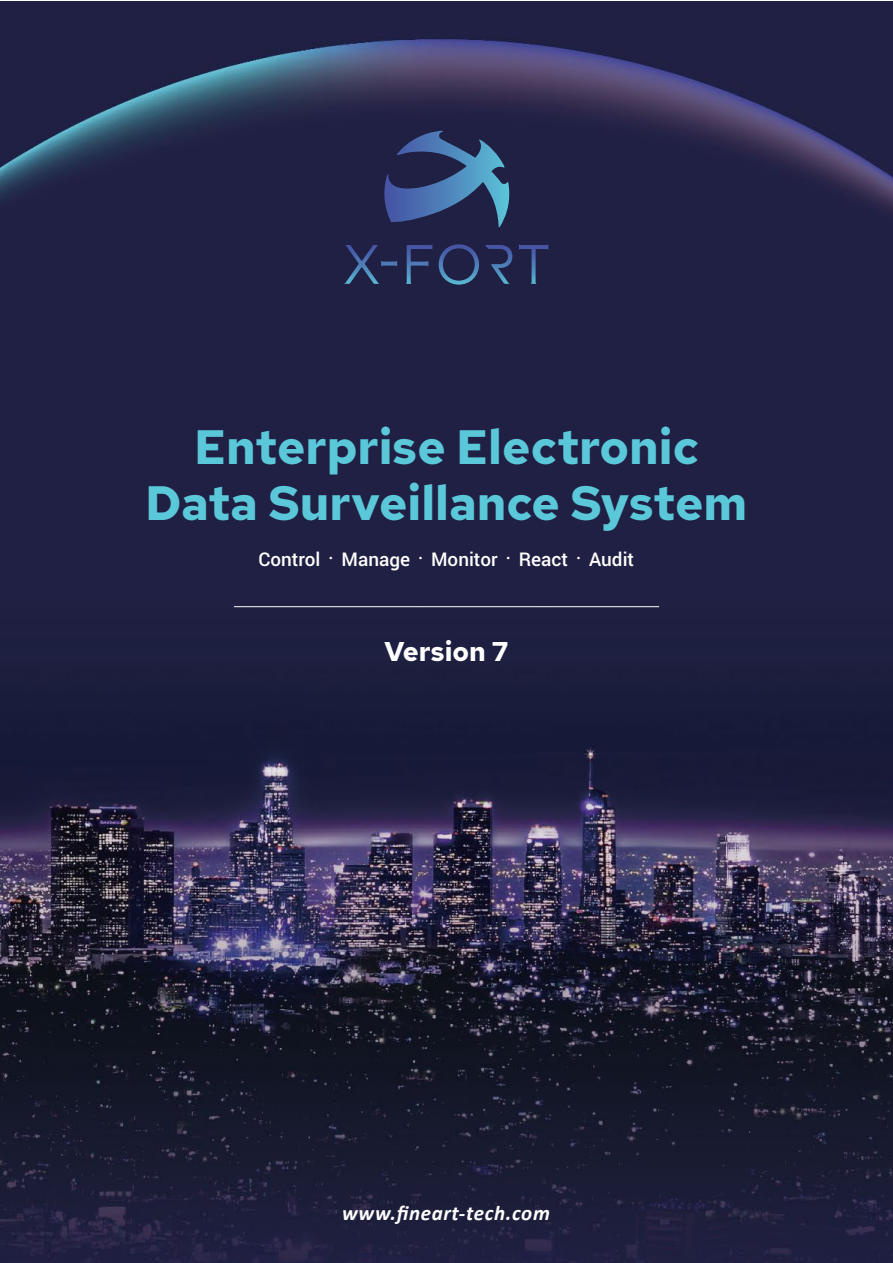
<style>
.page{position:relative;width:893px;height:1263px;background:#fff}
.page>*{position:absolute;margin:0;border:0;box-sizing:border-box;transform-origin:0 0}
.t1{font:700 48px/55.5px "Red Hat Text";color:#5bc8d9;text-align:center}
.t2{font:700 27px "Red Hat Text";color:#fff}
.t3{font:500 21px "Yantramanav";color:#fff}
.t4{font:italic 700 21px "Calibri";letter-spacing:.03em;color:#fff}
.s1{font-family:"Adobe Ming Std";font-weight:300}
</style>
<div class="page">
<img style="left:0;top:1px;width:893px;height:1262px">
<svg style="left:381px;top:131px;width:129px;height:96px;background:#344b76"></svg>
<svg style="left:406px;top:244px;width:26px;height:40px"></svg>
<svg style="left:344px;top:245px;width:53px;height:39px;background:#29335c"></svg>
<svg style="left:439px;top:244px;width:40px;height:41px;background:#2d3b65"></svg>
<svg style="left:485px;top:245px;width:27px;height:39px"></svg>
<svg style="left:519px;top:244px;width:29px;height:40px"></svg>
<hr style="left:234px;top:606px;width:425px;height:1px;background:#fff">
<p class="t1" style="left:145px;top:419px;width:604px">Enterprise Electronic<br>Data Surveillance System</p>
<p class="t3" style="left:259px;top:547px;width:377px">Control<span class="s1">．</span>Manage<span class="s1">．</span>Monitor<span class="s1">．</span>React<span class="s1">．</span>Audit</p>
<p class="t2" style="left:385px;top:634px;width:125px">Version 7</p>
<p class="t4" style="left:342px;top:1198px;width:209px">www.fineart-tech.com</p>
</div>
